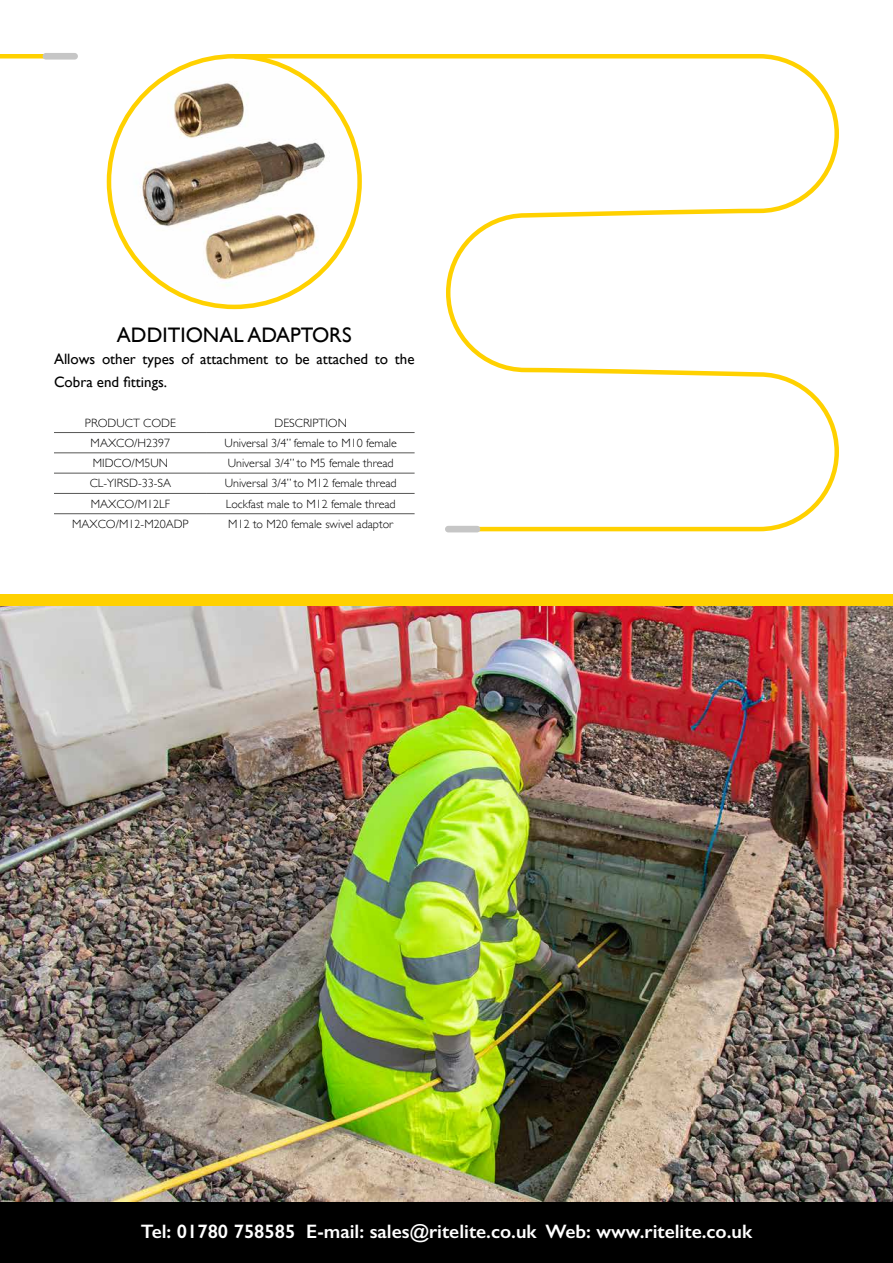
<style>
.page{position:relative;width:893px;height:1263px;background:#fff}
.page>*{position:absolute;margin:0;border:0;box-sizing:border-box;transform-origin:0 0}
.t1{font:21px "Gill Sans";color:#000}
.t2{font:600 19.5px "Gill Sans";color:#fff}
.t3{font:15px/22.5px "Gill Sans";color:#000}
.t4{font:300 12px "Gill Sans";color:#000}
</style>
<div class="page">
<div style="left:0;top:1199px;width:893px;height:64px;background:#000"></div>
<img style="left:0;top:606px;width:893px;height:596px">
<hr style="left:54px;top:432px;width:153px;height:1px;background:#575756">
<hr style="left:207px;top:432px;width:208px;height:1px;background:#575756">
<hr style="left:54px;top:452px;width:153px;height:1px;background:#575756">
<hr style="left:207px;top:452px;width:208px;height:1px;background:#575756">
<hr style="left:54px;top:473px;width:153px;height:1px;background:#575756">
<hr style="left:207px;top:473px;width:208px;height:1px;background:#575756">
<hr style="left:54px;top:493px;width:153px;height:1px;background:#575756">
<hr style="left:207px;top:493px;width:208px;height:1px;background:#575756">
<hr style="left:54px;top:513px;width:153px;height:1px;background:#575756">
<hr style="left:207px;top:513px;width:208px;height:1px;background:#575756">
<img style="left:111px;top:58px;width:119px;height:247px">
<div style="left:0;top:54px;width:70px;height:5px;background:#ffd100"></div>
<div style="left:43px;top:53px;width:35px;height:7px;background:#c6c6c6;border-radius:3px"></div>
<svg style="left:230px;top:54px;width:609px;height:479px"></svg>
<div style="left:445px;top:526px;width:35px;height:6px;background:#c6c6c6;border-radius:3px"></div>
<div style="left:0;top:594px;width:893px;height:12px;background:#ffd100"></div>
<h1 class="t1" style="left:117px;top:322px;width:236px">ADDITIONAL ADAPTORS</h1>
<p class="t3" style="left:54px;top:348px;width:362px">Allows other types of attachment to be attached to the<br>Cobra end fittings.</p>
<p class="t4" style="left:85px;top:413px;width:93px">PRODUCT CODE</p>
<p class="t4" style="left:274px;top:413px;width:74px">DESCRIPTION</p>
<p class="t4" style="left:91px;top:433px;width:81px">MAXCO/H2397</p>
<p class="t4" style="left:225px;top:433px;width:174px">Universal 3/4” female to M10 female</p>
<p class="t4" style="left:93px;top:454px;width:77px">MIDCO/M5UN</p>
<p class="t4" style="left:228px;top:454px;width:167px">Universal 3/4” to M5 female thread</p>
<p class="t4" style="left:90px;top:474px;width:83px">CL-YIRSD-33-SA</p>
<p class="t4" style="left:225px;top:474px;width:173px">Universal 3/4” to M12 female thread</p>
<p class="t4" style="left:91px;top:494px;width:81px">MAXCO/M12LF</p>
<p class="t4" style="left:226px;top:494px;width:171px">Lockfast male to M12 female thread</p>
<p class="t4" style="left:72px;top:515px;width:118px">MAXCO/M12-M20ADP</p>
<p class="t4" style="left:228px;top:515px;width:166px">M12 to M20 female swivel adaptor</p>
<h2 class="t2" style="left:141px;top:1220px;width:613px">Tel: 01780 758585 E-mail: sales@ritelite.co.uk Web: www.ritelite.co.uk</h2>
</div>
